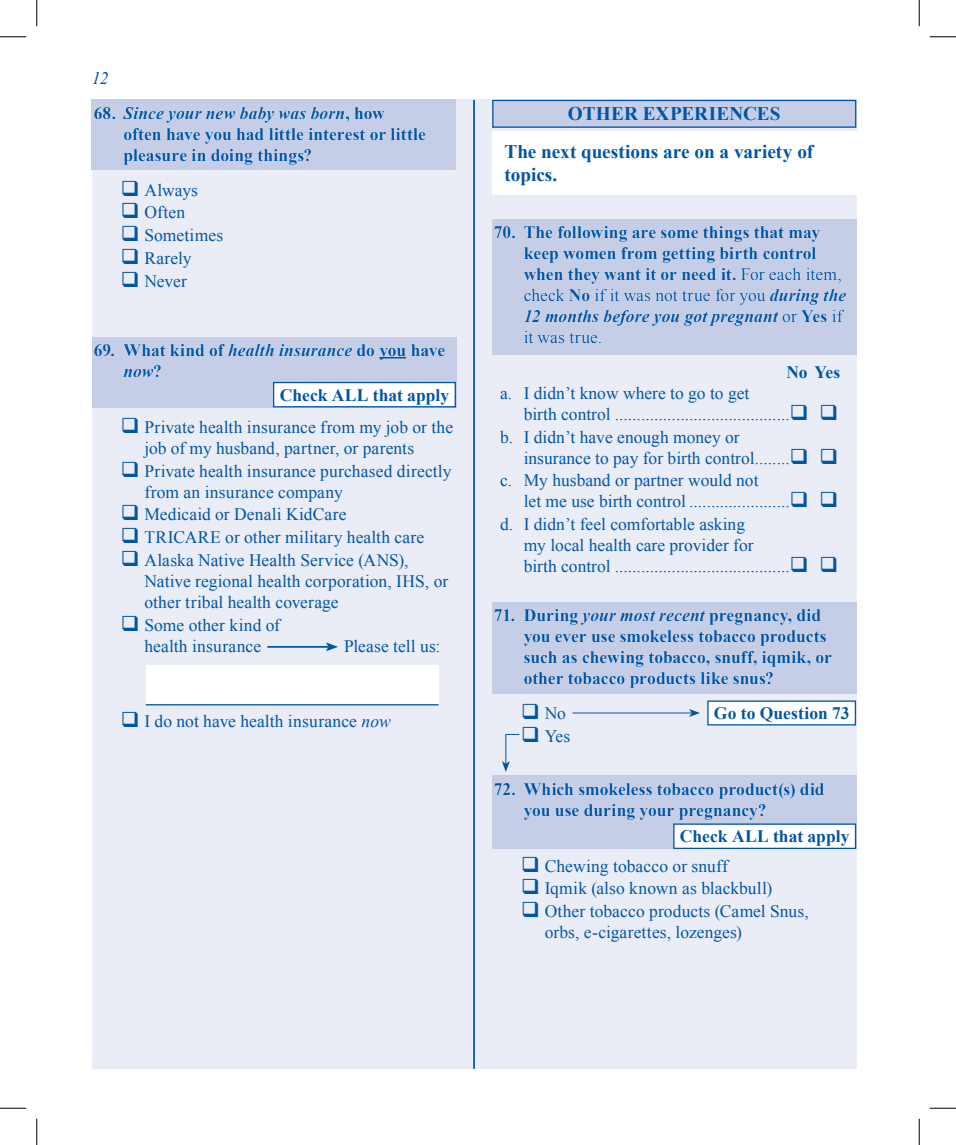
<style>
.page{position:relative;width:956px;height:1145px;background:#fff}
.page>*{position:absolute;margin:0;border:0;box-sizing:border-box;transform-origin:0 0}
.t1{font:700 19.25px/37.4px "Times New Roman";color:#0155a5}
.t2{font:17.5px/22.8px "Times New Roman";color:#0155a5}
.t3{font:700 17.5px/21px "Times New Roman";color:#0155a5}
.t4{font:italic 17.5px "Times New Roman";color:#0155a5}
.s1{font-style:italic}
.s2{font-weight:400}
</style>
<div class="page">
<div style="left:92px;top:100px;width:764px;height:968px;background:#eaedf6"></div>
<hr style="left:473px;top:100px;width:2px;height:968px;background:#0155a5">
<div style="left:92px;top:100px;width:364px;height:70px;background:#c6cde7"></div>
<div style="left:92px;top:337px;width:364px;height:70px;background:#c6cde7"></div>
<div style="left:146px;top:665px;width:292px;height:40px;background:#fff"></div>
<hr style="left:146px;top:704px;width:292px;height:1px;background:#0155a5">
<hr style="left:267px;top:646px;width:61px;height:1px;background:#0155a5">
<svg style="left:326px;top:642px;width:12px;height:9px"></svg>
<div style="left:273px;top:382px;width:182px;height:25px;background:#fff"></div>
<div style="left:273px;top:382px;width:183px;height:25px;border:1px solid #0155a5"></div>
<div style="left:493px;top:100px;width:362px;height:27px;background:#c6cde7"></div>
<div style="left:492px;top:100px;width:364px;height:28px;border:1px solid #0155a5"></div>
<div style="left:492px;top:131px;width:364px;height:63px;background:#fff"></div>
<div style="left:492px;top:219px;width:364px;height:135px;background:#c6cde7"></div>
<div style="left:492px;top:602px;width:364px;height:91px;background:#c6cde7"></div>
<hr style="left:572px;top:712px;width:119px;height:1px;background:#0155a5">
<svg style="left:689px;top:709px;width:11px;height:8px"></svg>
<div style="left:708px;top:701px;width:147px;height:24px;background:#fff"></div>
<div style="left:707px;top:700px;width:149px;height:25px;border:1px solid #0155a5"></div>
<div style="left:492px;top:775px;width:364px;height:74px;background:#c6cde7"></div>
<div style="left:674px;top:824px;width:181px;height:24px;background:#fff"></div>
<div style="left:673px;top:823px;width:183px;height:26px;border:1px solid #0155a5"></div>
<svg style="left:0;top:36px;width:26px;height:1px"></svg>
<svg style="left:929px;top:36px;width:27px;height:1px"></svg>
<svg style="left:0;top:1107px;width:26px;height:1px"></svg>
<svg style="left:929px;top:1107px;width:27px;height:1px"></svg>
<svg style="left:36px;top:0;width:1px;height:26px"></svg>
<svg style="left:36px;top:1118px;width:1px;height:26px"></svg>
<svg style="left:918px;top:0;width:1px;height:26px"></svg>
<svg style="left:918px;top:1118px;width:1px;height:26px"></svg>
<svg style="left:502px;top:734px;width:18px;height:38px"></svg>
<p class="t4" style="left:92px;top:66px;width:18px">12</p>
<p class="t3" style="left:123px;top:102px;width:304px;text-indent:-30px">68. <span class="s1">Since your new baby was born</span>, how often have you had little interest or little pleasure in doing things?</p>
<p class="t2" style="left:144px;top:178px;width:80px">Always<br>Often<br>Sometimes<br>Rarely<br>Never</p>
<p class="t3" style="left:123px;top:339px;width:323px;text-indent:-30px">69. What kind of <span class="s1">health insurance</span> do you have <span class="s1">now</span>?</p>
<p class="t3" style="left:280px;top:383px;width:171px">Check ALL that apply</p>
<p class="t2" style="left:144px;top:416px;width:310px;line-height:21px">Private health insurance from my job or the job of my husband, partner, or parents</p>
<p class="t2" style="left:144px;top:460px;width:308px;line-height:21px">Private health insurance purchased directly from an insurance company</p>
<p class="t2" style="left:144px;top:502px;width:281px">Medicaid or Denali KidCare<br>TRICARE or other military health care<br>Alaska Native Health Service (ANS),</p>
<p class="t2" style="left:144px;top:570px;width:305px;line-height:21px">Native regional health corporation, IHS, or other tribal health coverage</p>
<p class="t2" style="left:144px;top:614px;width:137px;line-height:21px">Some other kind of health insurance</p>
<p class="t2" style="left:344px;top:634px;width:98px">Please tell us:</p>
<p class="t2" style="left:144px;top:709px;width:248px">I do not have health insurance <span class="s1">now</span></p>
<p class="t1" style="left:504px;top:94px;width:310px;text-indent:63px">OTHER EXPERIENCES<br>The next questions are on a variety of</p>
<p class="t1" style="left:504px;top:155px;width:54px">topics.</p>
<p class="t3" style="left:523px;top:221px;width:324px;text-indent:-30px">70. The following are some things that may keep women from getting birth control when they want it or need it. <span class="s2">For each item, check</span> No <span class="s2">if it was not true for you</span> <span class="s1">during the 12 months before you got pregnant</span> <span class="s2">or</span> Yes <span class="s2">if it was true.</span></p>
<p class="t3" style="left:786px;top:361px;width:56px">No Yes</p>
<p class="t2" style="left:523px;top:382px;width:312px;line-height:21px;text-indent:-24px">a. I didn’t know where to go to get<br>birth control ........................................❑ ❑</p>
<p class="t2" style="left:523px;top:425px;width:312px;line-height:21px;text-indent:-24px">b. I didn’t have enough money or<br>insurance to pay for birth control........❑ ❑</p>
<p class="t2" style="left:523px;top:469px;width:312px;line-height:21px;text-indent:-24px">c. My husband or partner would not<br>let me use birth control .......................❑ ❑</p>
<p class="t2" style="left:523px;top:513px;width:312px;line-height:21px;text-indent:-24px">d. I didn’t feel comfortable asking<br>my local health care provider for<br>birth control ........................................❑ ❑</p>
<p class="t3" style="left:523px;top:604px;width:310px;text-indent:-30px">71. During <span class="s1">your most recent</span> pregnancy, did you ever use smokeless tobacco products such as chewing tobacco, snuff, iqmik, or other tobacco products like snus?</p>
<p class="t2" style="left:544px;top:701px;width:27px">No<br>Yes</p>
<p class="t3" style="left:713px;top:702px;width:137px">Go to Question 73</p>
<p class="t3" style="left:523px;top:777px;width:302px;text-indent:-30px">72. Which smokeless tobacco product(s) did you use during your pregnancy?</p>
<p class="t3" style="left:680px;top:825px;width:171px">Check ALL that apply</p>
<p class="t2" style="left:544px;top:854px;width:265px">Chewing tobacco or snuff<br>Iqmik (also known as blackbull)<br>Other tobacco products (Camel Snus,</p>
<p class="t2" style="left:544px;top:920px;width:199px">orbs, e-cigarettes, lozenges)</p>
</div>
